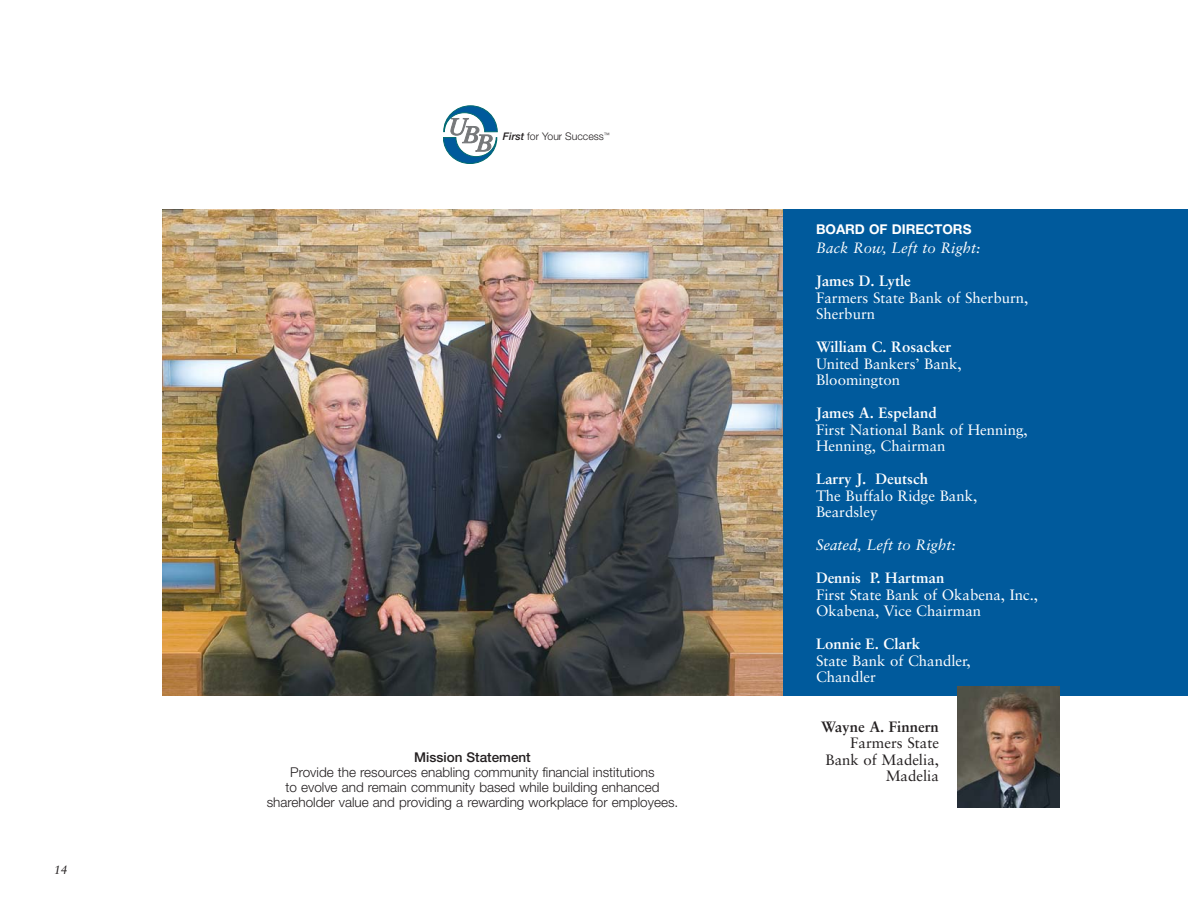
<style>
.page{position:relative;width:1188px;height:918px;background:#fff}
.page>*{position:absolute;margin:0;border:0;box-sizing:border-box;transform-origin:0 0}
.t1{font:15px/16.5px "Sabon";color:#fff}
.t2{font:700 15px "Sabon";color:#fff}
.t3{font:italic 15px "Sabon";color:#fff}
.t4{font:15px/16.5px "Sabon";color:#231f20;text-align:right}
.t5{font:700 15px "Sabon";color:#231f20}
.t6{font:300 13.5px/15px "Helvetica Neue";color:#231f20;text-align:center}
.t7{font:700 13.5px "Helvetica Neue";color:#fff}
.t8{font:500 13.5px "Helvetica Neue";color:#231f20}
.t9{font:italic 12px "Sabon";color:#231f20}
.t10{font:300 10.5px "Helvetica Neue";color:#231f20}
.s1{font-weight:500;font-style:italic}
</style>
<div class="page">
<div style="left:776px;top:209px;width:412px;height:486px;background:#005a9c"></div>
<img style="left:162px;top:209px;width:621px;height:486px">
<img style="left:958px;top:686px;width:102px;height:122px">
<svg style="left:443px;top:106px;width:54px;height:58px"></svg>
<p class="t9" style="left:54px;top:865px;width:15px">14</p>
<p class="t10" style="left:503px;top:133px;width:108px"><span class="s1">First</span> for Your Success<sup>™</sup></p>
<p class="t8" style="left:414px;top:752px;width:118px">Mission Statement</p>
<p class="t6" style="left:267px;top:765px;width:413px">Provide the resources enabling community financial institutions<br>to evolve and remain community based while building enhanced shareholder value and providing a rewarding workplace for employees.</p>
<p class="t7" style="left:816px;top:224px;width:157px">BOARD OF DIRECTORS</p>
<p class="t3" style="left:816px;top:242px;width:166px">Back Row, Left to Right:</p>
<p class="t2" style="left:816px;top:275px;width:96px">James D. Lytle</p>
<p class="t1" style="left:816px;top:291px;width:214px">Farmers State Bank of Sherburn,<br>Sherburn</p>
<p class="t2" style="left:816px;top:341px;width:137px">William C. Rosacker</p>
<p class="t1" style="left:816px;top:357px;width:147px">United Bankers’ Bank,<br>Bloomington</p>
<p class="t2" style="left:816px;top:407px;width:122px">James A. Espeland</p>
<p class="t1" style="left:816px;top:423px;width:213px">First National Bank of Henning,<br>Henning, Chairman</p>
<p class="t2" style="left:816px;top:473px;width:114px">Larry J. Deutsch</p>
<p class="t1" style="left:816px;top:489px;width:163px">The Buffalo Ridge Bank,<br>Beardsley</p>
<p class="t3" style="left:816px;top:539px;width:141px">Seated, Left to Right:</p>
<p class="t2" style="left:816px;top:572px;width:130px">Dennis P. Hartman</p>
<p class="t1" style="left:816px;top:588px;width:224px">First State Bank of Okabena, Inc.,<br>Okabena, Vice Chairman</p>
<p class="t2" style="left:816px;top:638px;width:106px">Lonnie E. Clark</p>
<p class="t1" style="left:816px;top:654px;width:156px">State Bank of Chandler,<br>Chandler</p>
<p class="t5" style="left:821px;top:720px;width:119px">Wayne A. Finnern</p>
<p class="t4" style="left:826px;top:736px;width:115px">Farmers State<br>Bank of Madelia,<br>Madelia</p>
</div>
